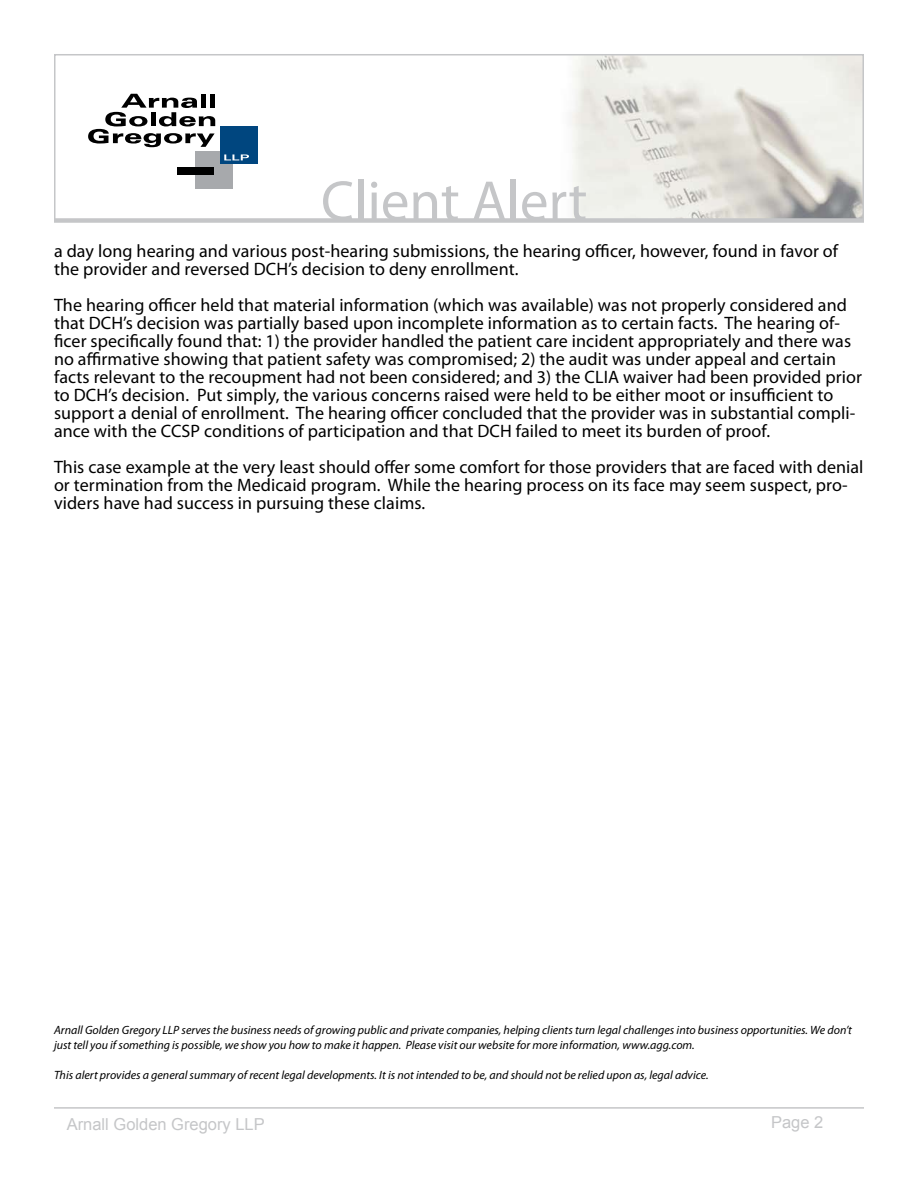
<style>
.page{position:relative;width:918px;height:1188px;background:#fff}
.page>*{position:absolute;margin:0;border:0;box-sizing:border-box;transform-origin:0 0}
.t1{font:57px "Myriad Pro";color:#c5c6c8}
.t2{font:18px/18px "Myriad Pro";letter-spacing:.005em;color:#000}
.t3{font:16.5px "Arial";color:#c5c6c8}
.t4{font:italic 12px/15px "Myriad Pro";color:#000}
</style>
<div class="page">
<hr style="left:54px;top:1107px;width:810px;height:2px;background:#c5c6c8">
<div style="left:54px;top:218px;width:810px;height:5px;background:#d3d4d5"></div>
<svg style="left:54px;top:54px;width:810px;height:168px"></svg>
<h1 class="t1" style="left:321px;top:166px;width:268px">Client Alert</h1>
<p class="t2" style="left:54px;top:241px;width:786px">a day long hearing and various post-hearing submissions, the hearing officer, however, found in favor of the provider and reversed DCH’s decision to deny enrollment.</p>
<p class="t2" style="left:54px;top:295px;width:810px">The hearing officer held that material information (which was available) was not properly considered and that DCH’s decision was partially based upon incomplete information as to certain facts. The hearing of&shy;ficer specifically found that: 1) the provider handled the patient care incident appropriately and there was no affirmative showing that patient safety was compromised; 2) the audit was under appeal and certain facts relevant to the recoupment had not been considered; and 3) the CLIA waiver had been provided prior to DCH’s decision. Put simply, the various concerns raised were held to be either moot or insufficient to support a denial of enrollment. The hearing officer concluded that the provider was in substantial compli&shy;ance with the CCSP conditions of participation and that DCH failed to meet its burden of proof.</p>
<p class="t2" style="left:54px;top:457px;width:811px">This case example at the very least should offer some comfort for those providers that are faced with denial or termination from the Medicaid program. While the hearing process on its face may seem suspect, pro&shy;viders have had success in pursuing these claims.</p>
<p class="t4" style="left:54px;top:1022px;width:800px">Arnall Golden Gregory LLP serves the business needs of growing public and private companies, helping clients turn legal challenges into business opportunities. We don’t just tell you if something is possible, we show you how to make it happen. Please visit our website for more information, www.agg.com.</p>
<p class="t4" style="left:54px;top:1067px;width:656px">This alert provides a general summary of recent legal developments. It is not intended to be, and should not be relied upon as, legal advice.</p>
<p class="t3" style="left:67px;top:1114px;width:200px">Arnall Golden Gregory LLP</p>
<p class="t3" style="left:771px;top:1111px;width:54px">Page 2</p>
</div>
